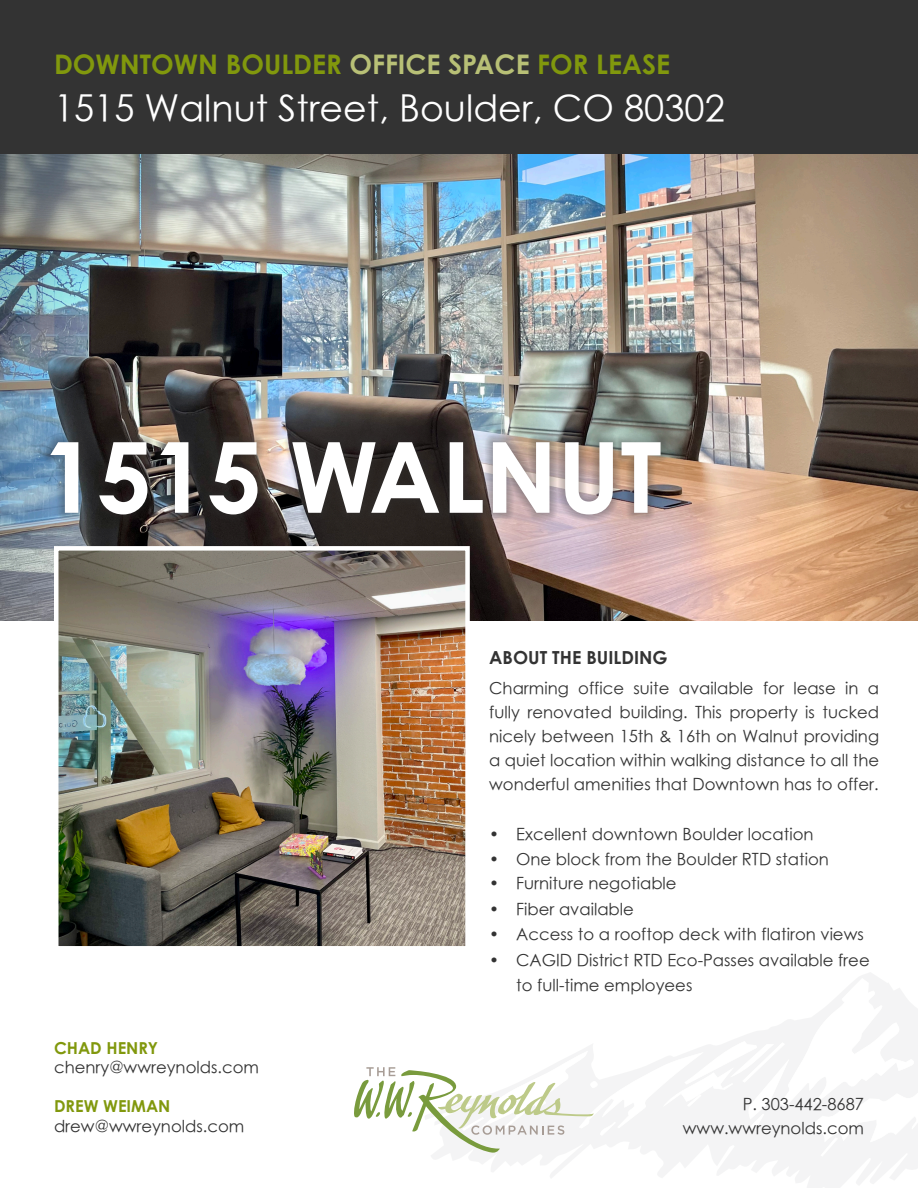
<style>
.page{position:relative;width:918px;height:1188px;background:#fff}
.page>*{position:absolute;margin:0;border:0;box-sizing:border-box;transform-origin:0 0}
.t1{font:700 98.25px "Century Gothic Pro";color:#fff}
.t2{font:36.3px "TR Century Gothic";color:#fff}
.t3{font:700 27px "Century Gothic Std";color:#81980d}
.t4{font:700 18px "Century Gothic Std";color:#333}
.t5{font:16.5px/24px "TR Century Gothic";color:#333;text-align:justify}
.t6{font:700 16.5px "Century Gothic Std";color:#81980d}
.s1{color:#b8c076}
</style>
<div class="page">
<img style="left:0;top:153px;width:918px;height:468px">
<svg style="left:431px;top:973px;width:487px;height:215px"></svg>
<div style="left:0;top:0;width:918px;height:153px;background:#333"></div>
<div style="left:42px;top:434px;width:626px;height:89px;background:#333;opacity:.7"></div>
<svg style="left:354px;top:978px;width:564px;height:178px"></svg>
<img style="left:59px;top:551px;width:406px;height:395px">
<div style="left:54px;top:546px;width:416px;height:405px;border:4px solid #fff"></div>
<p class="t3" style="left:54px;top:47px;width:618px">DOWNTOWN BOULDER <span class="s1">OFFICE SPACE</span> FOR LEASE</p>
<p class="t2" style="left:54px;top:85px;width:672px">1515 Walnut Street, Boulder, CO 80302</p>
<p class="t1" style="left:42px;top:416px;width:621px">1515 WALNUT</p>
<p class="t6" style="left:54px;top:1038px;width:105px">CHAD HENRY</p>
<p class="t5" style="left:54px;top:1055px;width:207px">chenry@wwreynolds.com</p>
<p class="t6" style="left:54px;top:1096px;width:118px">DREW WEIMAN</p>
<p class="t5" style="left:54px;top:1113px;width:192px">drew@wwreynolds.com</p>
<p class="t4" style="left:489px;top:647px;width:180px">ABOUT THE BUILDING</p>
<p class="t5" style="left:489px;top:676px;width:391px">Charming office suite available for lease in a fully renovated building. This property is tucked nicely between 15th &amp; 16th on Walnut providing a quiet location within walking distance to all the wonderful amenities that Downtown has to offer.</p>
<p class="t5" style="left:489px;top:821px;width:326px">• Excellent downtown Boulder location</p>
<p class="t5" style="left:489px;top:847px;width:341px">• One block from the Boulder RTD station</p>
<p class="t5" style="left:489px;top:871px;width:189px">• Furniture negotiable</p>
<p class="t5" style="left:489px;top:896px;width:146px">• Fiber available</p>
<p class="t5" style="left:489px;top:922px;width:376px">• Access to a rooftop deck with flatiron views</p>
<p class="t5" style="left:516px;top:947px;width:355px;line-height:25.5px;text-indent:-27px">• CAGID District RTD Eco-Passes available free to full-time employees</p>
<p class="t5" style="left:743px;top:1092px;width:123px">P. 303-442-8687</p>
<p class="t5" style="left:683px;top:1116px;width:183px">www.wwreynolds.com</p>
</div>
